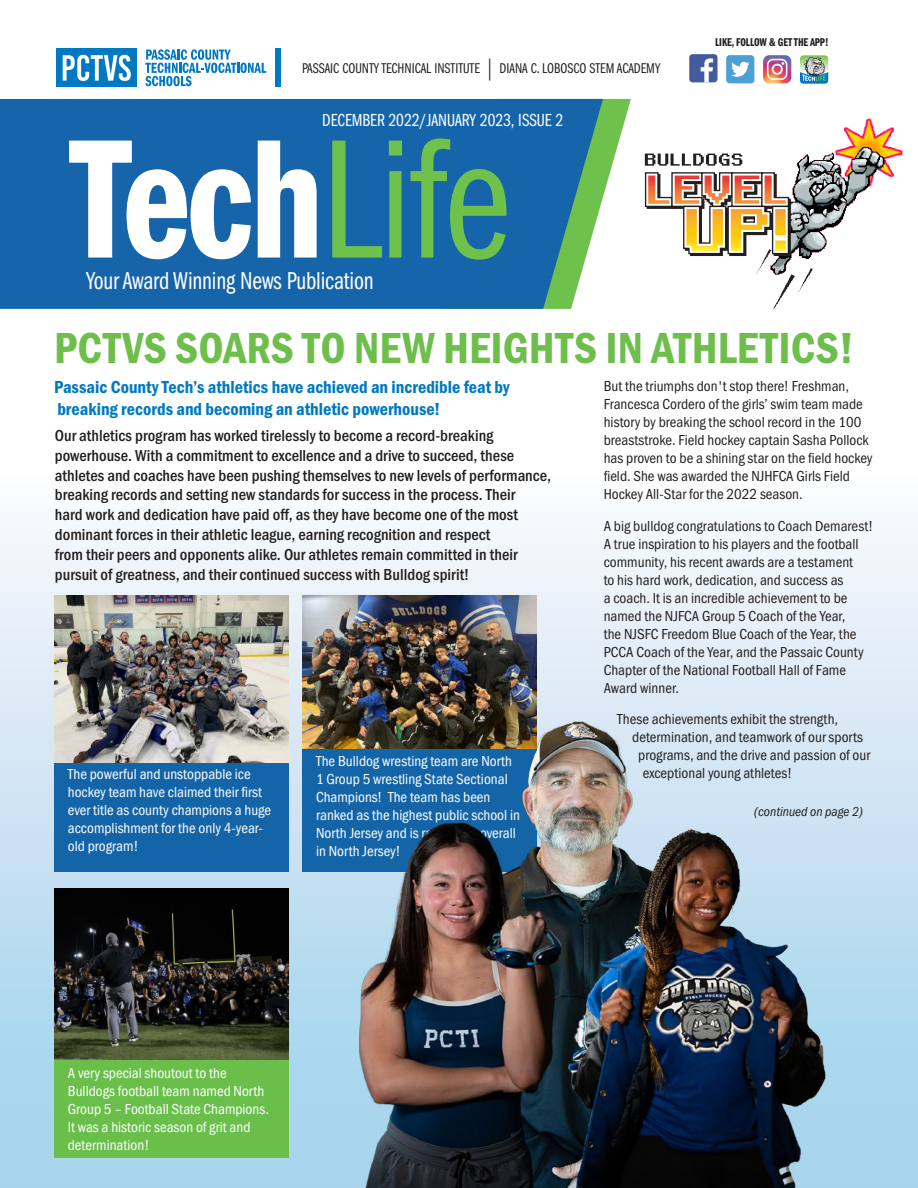
<style>
.page{position:relative;width:918px;height:1188px;background:#fff}
.page>*{position:absolute;margin:0;border:0;box-sizing:border-box;transform-origin:0 0}
.t1{font:45px "Franklin Gothic URW Con Dem";color:#6dbe4b}
.t2{font:25.35px "Franklin Gothic LT Pro Bk Cm";letter-spacing:-.01em;color:#fff}
.t3{font:18.15px "Franklin Gothic LT Pro Bk Cm";color:#fff}
.t4{font:18px/21.6px "Franklin Gothic URW Con Dem";color:#0079c2}
.t5{font:500 16.5px/19.8px "Franklin Gothic URW Cond";color:#241f1f}
.t6{font:15px/18px "Franklin Gothic URW Cond";color:#241f1f}
.t7{font:15px/18px "Franklin Gothic URW Cond";color:#fff}
.t8{font:14.7px "Franklin Gothic LT Pro Bk Cm";color:#241f1f}
.t9{font:13.5px "Franklin Gothic URW Con Boo Ita";color:#241f1f}
.t10{font:11.7px "Franklin Gothic LT Pro Dm Cm";letter-spacing:-.01em;color:#241f1f}
.s1{font-size:21.9px}
</style>
<div class="page">
<div style="left:0;top:467px;width:918px;height:721px;background:linear-gradient(to bottom,#fcf9fc,#9dd0eb)"></div>
<div style="left:0;top:99px;width:332px;height:210px;background:#1665ab"></div>
<svg style="left:69px;top:141px;width:182px;height:118px"></svg>
<svg style="left:258px;top:141px;width:59px;height:117px"></svg>
<svg style="left:332px;top:99px;width:299px;height:210px;background:#40889e"></svg>
<div style="left:56px;top:49px;width:81px;height:38px;background:#0079c2"></div>
<div style="left:276px;top:49px;width:5px;height:38px;background:#0079c2"></div>
<svg style="left:63px;top:55px;width:68px;height:26px"></svg>
<svg style="left:145px;top:49px;width:121px;height:37px"></svg>
<svg style="left:800px;top:55px;width:28px;height:29px"></svg>
<div style="left:726px;top:55px;width:28px;height:28px;background:#4ba0d8;border-radius:3px"></div>
<svg style="left:731px;top:62px;width:19px;height:15px"></svg>
<div style="left:689px;top:54px;width:28px;height:28px;background:#445a9f;border-radius:3px"></div>
<svg style="left:701px;top:58px;width:12px;height:24px"></svg>
<svg style="left:763px;top:55px;width:28px;height:28px"></svg>
<img style="left:722px;top:118px;width:181px;height:134px">
<svg style="left:644px;top:172px;width:148px;height:84px"></svg>
<img style="left:746px;top:246px;width:74px;height:63px">
<svg style="left:645px;top:154px;width:97px;height:12px"></svg>
<div style="left:54px;top:763px;width:234px;height:109px;background:#1465a8"></div>
<div style="left:54px;top:1060px;width:234px;height:98px;background:#69bf4a"></div>
<img style="left:54px;top:595px;width:184px;height:168px">
<img style="left:54px;top:888px;width:184px;height:172px">
<img style="left:238px;top:546px;width:643px;height:642px">
<p class="t8" style="left:302px;top:60px;width:360px">PASSAIC COUNTY TECHNICAL INSTITUTE <span class="s1">|</span> DIANA C. LOBOSCO STEM ACADEMY</p>
<p class="t3" style="left:322px;top:110px;width:242px">DECEMBER 2022/JANUARY 2023, ISSUE 2</p>
<p class="t10" style="left:715px;top:36px;width:115px">LIKE, FOLLOW &amp; GETTHE APP!</p>
<h2 class="t2" style="left:86px;top:266px;width:289px">YourAward Winning News Publication</h2>
<h1 class="t1" style="left:54px;top:318px;width:802px">PCTVS SOARS TO NEW HEIGHTS IN ATHLETICS!</h1>
<p class="t4" style="left:54px;top:376px;width:457px">Passaic County Tech’s athletics have achieved an incredible feat by breaking records and becoming an athletic powerhouse!</p>
<p class="t5" style="left:55px;top:425px;width:498px">Our athletics program has worked tirelessly to become a record-breaking powerhouse. With a commitment to excellence and a drive to succeed, these athletes and coaches have been pushing themselves to new levels of performance, breaking records and setting new standards for success in the process. Their<br>hard work and dedication have paid off, as they have become one of the most dominant forces in their athletic league, earning recognition and respect<br>from their peers and opponents alike. Our athletes remain committed in their pursuit of greatness, and their continued success with Bulldog spirit!</p>
<p class="t6" style="left:604px;top:376px;width:270px">But the triumphs don't stop there! Freshman, Francesca Cordero of the girls’ swim team made history by breaking the school record in the 100 breaststroke. Field hockey captain Sasha Pollock has proven to be a shining star on the field hockey field. She was awarded the NJHFCA Girls Field Hockey All-Star for the 2022 season.</p>
<p class="t6" style="left:604px;top:516px;width:271px">A big bulldog congratulations to Coach Demarest!<br>A true inspiration to his players and the football community, his recent awards are a testament<br>to his hard work, dedication, and success as<br>a coach. It is an incredible achievement to be named the NJFCA Group 5 Coach of the Year,<br>the NJSFC Freedom Blue Coach of the Year, the PCCA Coach of the Year, and the Passaic County Chapter of the National Football Hall of Fame Award winner.</p>
<p class="t6" style="left:617px;top:709px;width:222px">These achievements exhibit the strength,</p>
<p class="t6" style="left:632px;top:727px;width:232px">determination, and teamwork of our sports</p>
<p class="t6" style="left:638px;top:745px;width:234px">programs, and the drive and passion of our</p>
<p class="t7" style="left:316px;top:751px;width:205px">The Bulldog wresting team are North<br>1 Group 5 wrestling State Sectional<br>Champions! The team has been ranked as the highest public school in<br>North Jersey and is ranked #5 overall in North Jersey!</p>
<p class="t7" style="left:68px;top:764px;width:185px">The powerful and unstoppable ice</p>
<p class="t6" style="left:643px;top:763px;width:151px">exceptional young athletes!</p>
<p class="t7" style="left:68px;top:782px;width:205px">hockey team have claimed their first ever title as county champions a huge accomplishment for the only 4-year&shy;old program!</p>
<p class="t9" style="left:754px;top:804px;width:111px">(continued on page 2)</p>
<p class="t7" style="left:68px;top:1063px;width:203px">A very special shoutout to the<br>Bulldogs football team named North<br>Group 5 – Football State Champions.<br>It was a historic season of grit and determination!</p>
</div>
